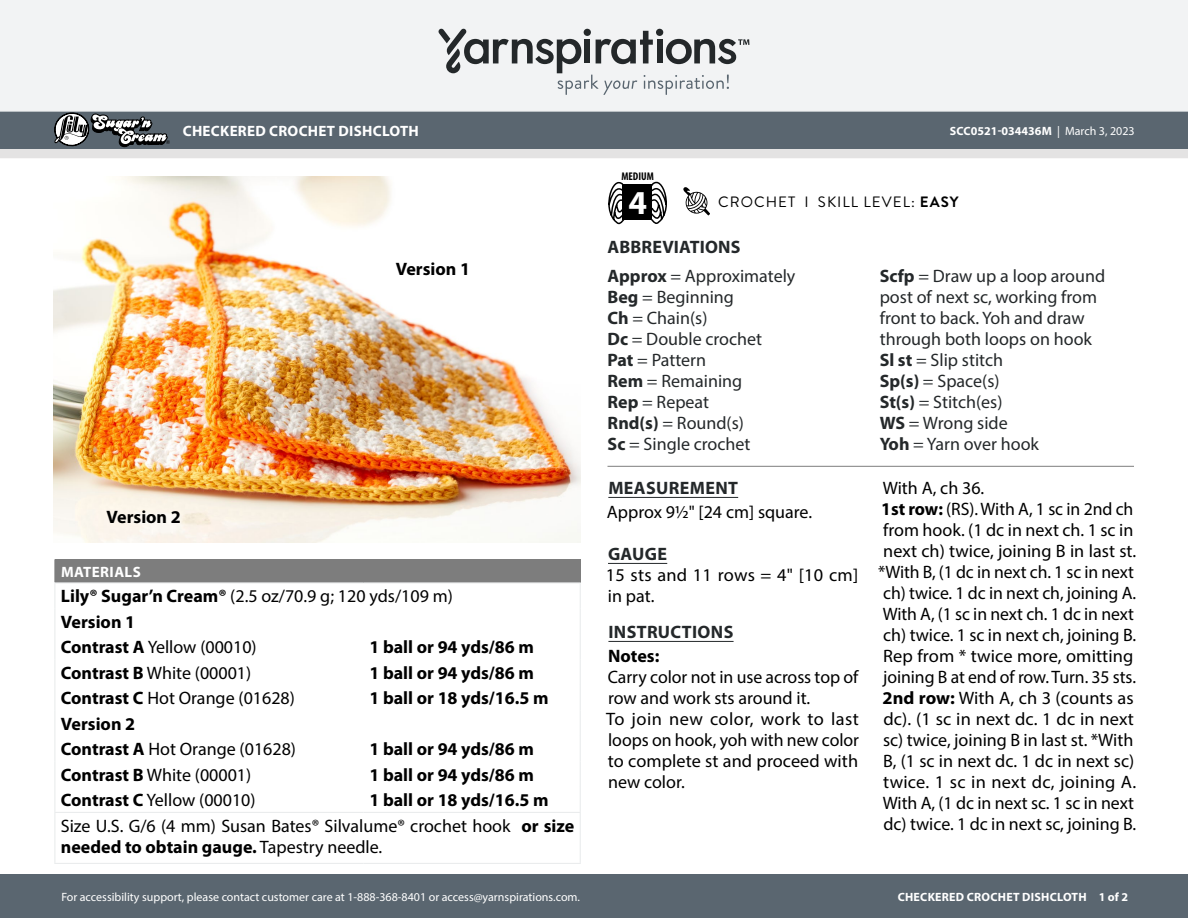
<style>
.page{position:relative;width:1188px;height:918px;background:#fff}
.page>*{position:absolute;margin:0;border:0;box-sizing:border-box;transform-origin:0 0}
.t1{font:700 33.6px "Myriad Pro";color:#fff}
.Body_-__With_auto_st{font:18px/21px "Myriad Pro";color:#000}
.Abbreviations_-_With{font:18px/21px "Myriad Pro";color:#24282a}
.Material_-__Colors_i{font:18px "Myriad Pro";color:#000}
.Material_-__Colors_i-2{font:700 18px "Myriad Pro";color:#000}
.Materials_-_Needle{font:18px/21px "Myriad Pro";color:#000}
.Materials_-_Brand{font:18px "Myriad Pro";color:#000}
.Body_-_HEADERS_-_Und{font:700 18px "Myriad Pro";letter-spacing:.02em;color:#24282a}
.Body_-__Color_coded{font:700 18px "Myriad Pro";color:#000}
.Body_-__With_auto_st-2{font:700 18px "Myriad Pro";color:#000}
.Body_-__With_auto_st-3{font:700 18px "Myriad Pro";letter-spacing:.02em;color:#24282a}
.Materials_-__Header{font:700 15px "Myriad Pro";letter-spacing:.02em;color:#fff}
.Type_of_pattern___Sk{font:15px "Brandon Grotesque";letter-spacing:.07em;color:#000}
.t2{font:12px "Myriad Pro";color:#fff}
.t3{font:700 12px "Myriad Pro";letter-spacing:.02em;color:#fff}
.t4{font:700 12px "Myriad Pro";color:#fff}
.t5{font:700 condensed 11.25px "Myriad Pro";color:#000}
.s1{font-weight:700}
.s2{font-weight:400}
</style>
<div class="page">
<div style="left:0;top:875px;width:1188px;height:43px;background:#5a6670"></div>
<div style="left:0;top:0;width:1188px;height:111px;background:#f2f3f4"></div>
<svg style="left:438px;top:29px;width:311px;height:66px"></svg>
<svg style="left:683px;top:187px;width:27px;height:28px"></svg>
<svg style="left:608px;top:181px;width:18px;height:43px"></svg>
<svg style="left:649px;top:181px;width:18px;height:43px"></svg>
<div style="left:622px;top:185px;width:30px;height:35px;background:#000"></div>
<svg style="left:0;top:111px;width:1188px;height:47px;background:#788188"></svg>
<img style="left:54px;top:177px;width:527px;height:366px">
<hr style="left:608px;top:497px;width:130px;height:1px;background:#24282a">
<hr style="left:608px;top:563px;width:59px;height:1px;background:#24282a">
<hr style="left:608px;top:641px;width:126px;height:1px;background:#24282a">
<hr style="left:608px;top:466px;width:526px;height:1px;background:#7d7d7d">
<div style="left:55px;top:560px;width:525px;height:23px;background:#7d7d7d"></div>
<hr style="left:55px;top:559px;width:308px;height:1px;background:#7d7d7d">
<hr style="left:363px;top:559px;width:218px;height:1px;background:#7d7d7d">
<hr style="left:54px;top:582px;width:309px;height:2px;background:#eaeced">
<hr style="left:363px;top:582px;width:218px;height:2px;background:#eaeced">
<svg style="left:54px;top:560px;width:2px;height:252px"></svg>
<svg style="left:580px;top:560px;width:1px;height:252px"></svg>
<hr style="left:54px;top:813px;width:1px;height:50px;background:#eaeced">
<hr style="left:580px;top:813px;width:1px;height:50px;background:#eaeced">
<hr style="left:54px;top:863px;width:309px;height:1px;background:#eaeced">
<hr style="left:363px;top:863px;width:218px;height:1px;background:#eaeced">
<hr style="left:54px;top:812px;width:309px;height:1px;background:#eaeced">
<hr style="left:363px;top:812px;width:218px;height:1px;background:#eaeced">
<p class="Materials_-__Header" style="left:183px;top:121px;width:238px">CHECKERED CROCHET DISHCLOTH</p>
<p class="Body_-__Color_coded" style="left:106px;top:505px;width:76px">Version 2</p>
<p class="Body_-__Color_coded" style="left:396px;top:257px;width:76px">Version 1</p>
<p class="Materials_-__Header" style="left:61px;top:562px;width:81px">MATERIALS</p>
<p class="Materials_-_Brand" style="left:61px;top:585px;width:393px"><span class="s1">Lily® Sugar’n Cream®</span> (2.5 oz/70.9 g; 120 yds/109 m)</p>
<p class="Material_-__Colors_i-2" style="left:61px;top:610px;width:76px">Version 1</p>
<p class="Material_-__Colors_i" style="left:61px;top:636px;width:197px"><span class="s1">Contrast A</span> Yellow (00010)</p>
<p class="Material_-__Colors_i-2" style="left:369px;top:636px;width:166px">1 ball or 94 yds/86 m</p>
<p class="Material_-__Colors_i" style="left:61px;top:662px;width:192px"><span class="s1">Contrast B</span> White (00001)</p>
<p class="Material_-__Colors_i-2" style="left:369px;top:661px;width:166px">1 ball or 94 yds/86 m</p>
<p class="Material_-__Colors_i" style="left:61px;top:687px;width:236px"><span class="s1">Contrast C</span> Hot Orange (01628)</p>
<p class="Material_-__Colors_i-2" style="left:369px;top:687px;width:181px">1 ball or 18 yds/16.5 m</p>
<p class="Material_-__Colors_i-2" style="left:61px;top:712px;width:76px">Version 2</p>
<p class="Material_-__Colors_i" style="left:61px;top:738px;width:237px"><span class="s1">Contrast A</span> Hot Orange (01628)</p>
<p class="Material_-__Colors_i-2" style="left:369px;top:738px;width:166px">1 ball or 94 yds/86 m</p>
<p class="Material_-__Colors_i" style="left:61px;top:764px;width:192px"><span class="s1">Contrast B</span> White (00001)</p>
<p class="Material_-__Colors_i-2" style="left:369px;top:763px;width:166px">1 ball or 94 yds/86 m</p>
<p class="Material_-__Colors_i" style="left:61px;top:789px;width:196px"><span class="s1">Contrast C</span> Yellow (00010)</p>
<p class="Material_-__Colors_i-2" style="left:369px;top:789px;width:181px">1 ball or 18 yds/16.5 m</p>
<p class="Materials_-_Needle" style="left:61px;top:815px;width:515px">Size U.S. G/6 (4 mm) Susan Bates® Silvalume® crochet hook <span class="s1">or size needed to obtain gauge.</span> Tapestry needle.</p>
<p class="t2" style="left:61px;top:889px;width:520px">For accessibility support, please contact customer care at 1-888-368-8401 or access@yarnspirations.com.</p>
<p class="t5" style="left:621px;top:169px;width:34px">MEDIUM</p>
<h1 class="t1" style="left:629px;top:180px;width:20px">4</h1>
<p class="t4" style="left:950px;top:123px;width:186px">SCC0521-034436M <span class="s2">| March 3, 2023</span></p>
<p class="Type_of_pattern___Sk" style="left:718px;top:192px;width:242px">CROCHET I SKILL LEVEL: <span class="s1">EASY</span></p>
<p class="Body_-_HEADERS_-_Und" style="left:608px;top:235px;width:135px">ABBREVIATIONS</p>
<p class="Abbreviations_-_With" style="left:608px;top:265px;width:189px"><span class="s1">Approx</span> = Approximately</p>
<p class="Abbreviations_-_With" style="left:608px;top:286px;width:128px"><span class="s1">Beg</span> = Beginning</p>
<p class="Abbreviations_-_With" style="left:608px;top:307px;width:102px"><span class="s1">Ch</span> = Chain(s)</p>
<p class="Abbreviations_-_With" style="left:608px;top:328px;width:156px"><span class="s1">Dc</span> = Double crochet</p>
<p class="Abbreviations_-_With" style="left:608px;top:349px;width:100px"><span class="s1">Pat</span> = Pattern</p>
<p class="Abbreviations_-_With" style="left:608px;top:370px;width:136px"><span class="s1">Rem</span> = Remaining</p>
<p class="Abbreviations_-_With" style="left:608px;top:391px;width:103px"><span class="s1">Rep</span> = Repeat</p>
<p class="Abbreviations_-_With" style="left:608px;top:412px;width:138px"><span class="s1">Rnd(s)</span> = Round(s)</p>
<p class="Abbreviations_-_With" style="left:608px;top:433px;width:145px"><span class="s1">Sc</span> = Single crochet</p>
<p class="Body_-_HEADERS_-_Und" style="left:608px;top:477px;width:131px">MEASUREMENT</p>
<p class="Body_-__With_auto_st" style="left:607px;top:502px;width:207px">Approx 9½" [24 cm] square.</p>
<p class="Body_-__With_auto_st-3" style="left:608px;top:543px;width:61px">GAUGE</p>
<p class="Body_-__With_auto_st" style="left:606px;top:565px;width:254px">15 sts and 11 rows = 4" [10 cm] in pat.</p>
<p class="Body_-_HEADERS_-_Und" style="left:608px;top:621px;width:126px">INSTRUCTIONS</p>
<p class="Body_-__With_auto_st-2" style="left:608px;top:645px;width:53px">Notes:</p>
<p class="Body_-__With_auto_st" style="left:608px;top:667px;width:252px">Carry color not in use across top of row and work sts around it.</p>
<p class="Body_-__With_auto_st" style="left:606px;top:709px;width:254px;text-align:justify">To join new color, work to last loops on hook, yoh with new color to complete st and proceed with new color.</p>
<p class="Abbreviations_-_With" style="left:880px;top:265px;width:227px"><span class="s1">Scfp</span> = Draw up a loop around post of next sc, working from front to back. Yoh and draw through both loops on hook</p>
<p class="Abbreviations_-_With" style="left:880px;top:349px;width:125px"><span class="s1">Sl st</span> = Slip stitch</p>
<p class="Abbreviations_-_With" style="left:880px;top:370px;width:121px"><span class="s1">Sp(s)</span> = Space(s)</p>
<p class="Abbreviations_-_With" style="left:880px;top:391px;width:124px"><span class="s1">St(s)</span> = Stitch(es)</p>
<p class="Abbreviations_-_With" style="left:880px;top:412px;width:129px"><span class="s1">WS</span> = Wrong side</p>
<p class="Abbreviations_-_With" style="left:880px;top:433px;width:161px"><span class="s1">Yoh</span> = Yarn over hook</p>
<p class="Body_-__With_auto_st" style="left:883px;top:478px;width:103px">With A, ch 36.</p>
<p class="Body_-__With_auto_st" style="left:878px;top:499px;width:260px"><span class="s1">1st row:</span> (RS). With A, 1 sc in 2nd ch from hook. (1 dc in next ch. 1 sc in next ch) twice, joining B in last st. *With B, (1 dc in next ch. 1 sc in next ch) twice. 1 dc in next ch, joining A.<br>With A, (1 sc in next ch. 1 dc in next ch) twice. 1 sc in next ch, joining B.<br>Rep from * twice more, omitting joining B at end of row. Turn. 35 sts.</p>
<p class="Body_-__With_auto_st" style="left:883px;top:688px;width:255px"><span class="s1">2nd row:</span> With A, ch 3 (counts as dc). (1 sc in next dc. 1 dc in next sc) twice, joining B in last st. *With<br>B, (1 sc in next dc. 1 dc in next sc) twice. 1 sc in next dc, joining A.<br>With A, (1 dc in next sc. 1 sc in next dc) twice. 1 dc in next sc, joining B.</p>
<p class="t3" style="left:898px;top:889px;width:232px">CHECKERED CROCHET DISHCLOTH 1 of 2</p>
</div>
